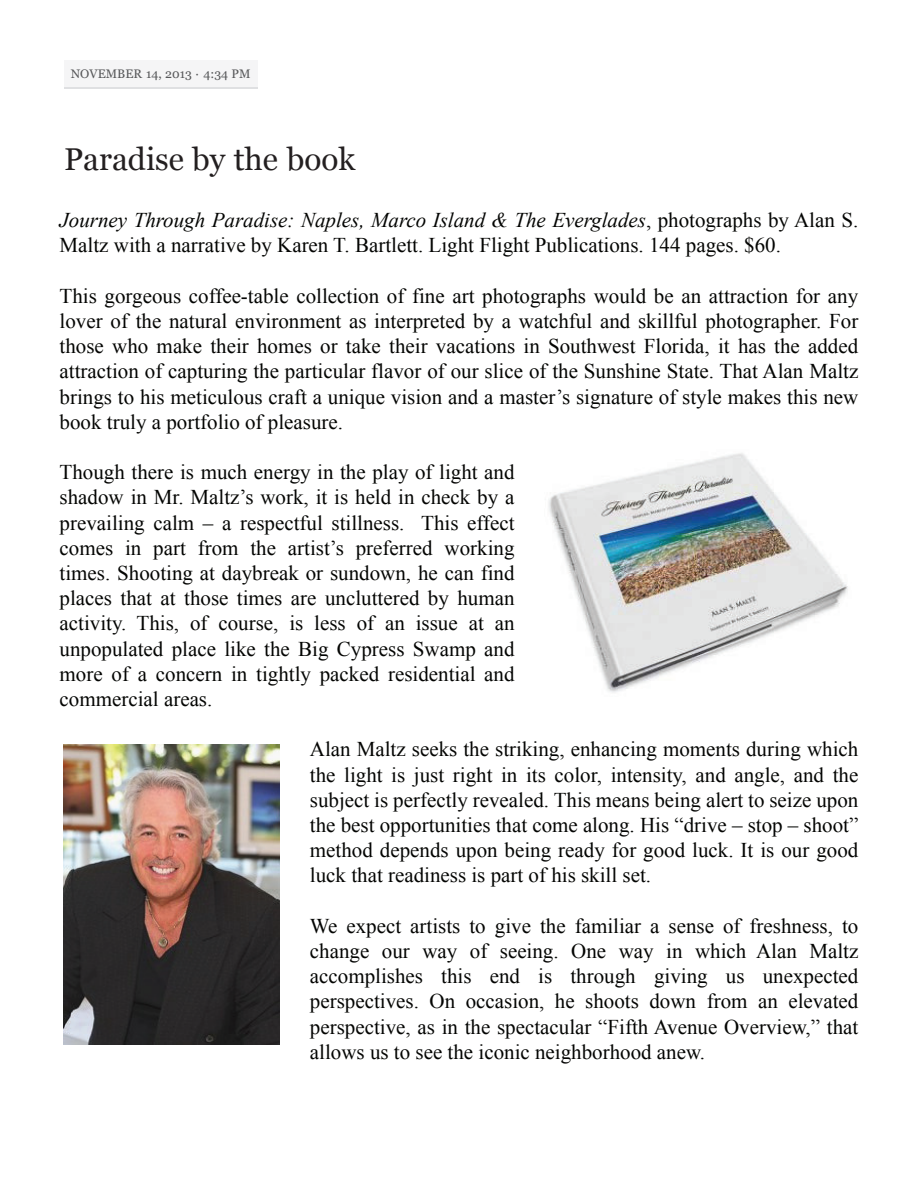
<style>
.page{position:relative;width:918px;height:1188px;background:#fff}
.page>*{position:absolute;margin:0;border:0;box-sizing:border-box;transform-origin:0 0}
.t1{font:31.5px "Georgia";color:#231f20}
.t2{font:21px/25.2px "Times New Roman";color:#040503;text-align:justify}
.t3{font:12.3px "Georgia";color:#57585a}
.s1{font-style:italic}
</style>
<div class="page">
<div style="left:64px;top:60px;width:194px;height:28px;background:#f5f5f6"></div>
<hr style="left:64px;top:87px;width:194px;height:1px;background:#dfe0e2">
<img style="left:548px;top:453px;width:300px;height:240px">
<img style="left:64px;top:744px;width:216px;height:300px">
<p class="t3" style="left:71px;top:67px;width:181px">NOVEMBER 14, 2013 · 4:34 PM</p>
<h1 class="t1" style="left:64px;top:141px;width:293px">Paradise by the book</h1>
<p class="t2" style="left:60px;top:207px;width:800px"><span class="s1">Journey Through Paradise: Naples, Marco Island &amp; The Everglades</span>, photographs by Alan S.<br>Maltz with a narrative by Karen T. Bartlett. Light Flight Publications. 144 pages. $60.</p>
<p class="t2" style="left:60px;top:283px;width:800px">This gorgeous coffee-table collection of fine art photographs would be an attraction for any lover of the natural environment as interpreted by a watchful and skillful photographer. For those who make their homes or take their vacations in Southwest Florida, it has the added attraction of capturing the particular flavor of our slice of the Sunshine State. That Alan Maltz brings to his meticulous craft a unique vision and a master’s signature of style makes this new book truly a portfolio of pleasure.</p>
<p class="t2" style="left:60px;top:459px;width:456px">Though there is much energy in the play of light and shadow in Mr. Maltz’s work, it is held in check by a prevailing calm – a respectful stillness. This effect comes in part from the artist’s preferred working times. Shooting at daybreak or sundown, he can find places that at those times are uncluttered by human activity. This, of course, is less of an issue at an unpopulated place like the Big Cypress Swamp and more of a concern in tightly packed residential and commercial areas.</p>
<p class="t2" style="left:310px;top:737px;width:550px">Alan Maltz seeks the striking, enhancing moments during which the light is just right in its color, intensity, and angle, and the subject is perfectly revealed. This means being alert to seize upon the best opportunities that come along. His “drive – stop – shoot” method depends upon being ready for good luck. It is our good luck that readiness is part of his skill set.</p>
<p class="t2" style="left:310px;top:913px;width:550px">We expect artists to give the familiar a sense of freshness, to change our way of seeing. One way in which Alan Maltz accomplishes this end is through giving us unexpected perspectives. On occasion, he shoots down from an elevated perspective, as in the spectacular “Fifth Avenue Overview,” that allows us to see the iconic neighborhood anew.</p>
</div>
